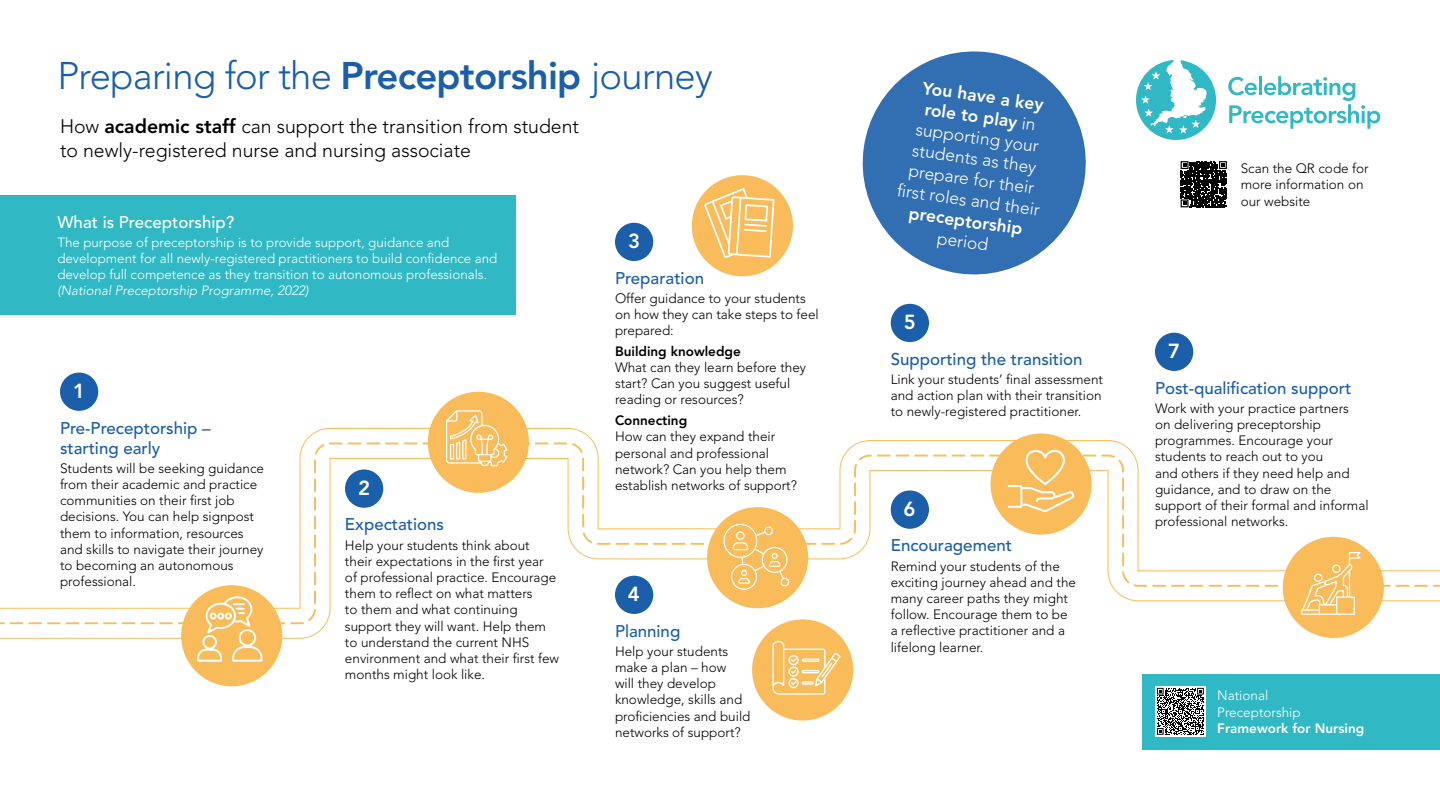
<style>
.page{position:relative;width:1440px;height:810px;background:#fff}
.page>*{position:absolute;margin:0;border:0;box-sizing:border-box;transform-origin:0 0}
.t1{font:300 38.25px "Avenir LT Std";letter-spacing:-.02em;color:#1b5eaa}
.t2{font:800 20.25px "Avenir LT Std";color:#fff}
.t3{font:300 19.5px/23.4px "Avenir LT Std";color:#000}
.t4{font:300 17.48px/21px "Avenir LT Std";color:#fff;text-align:center}
.t5{font:800 17.48px "Avenir LT Std";color:#fff}
.t6{font:500 16.88px/20.2px "Avenir LT Std";color:#1b5eaa}
.t7{font:500 16.88px "Avenir LT Std";color:#fff}
.t8{font:300 13.5px/16.2px "Avenir LT Std";color:#000}
.t9{font:800 13.5px "Avenir LT Std";color:#000}
.t10{font:300 13.5px/16.2px "Avenir LT Std";color:#fff}
.t11{font:800 13.5px "Avenir LT Std";color:#fff}
.t12{font:300 13.35px/16px "Avenir LT Std";color:#fff}
.t13{font:italic 300 13.35px "Avenir LT Std";color:#fff}
.s1{font-weight:800}
</style>
<div class="page">
<svg style="left:8px;top:442px;width:1432px;height:183px"></svg>
<div style="left:990px;top:433px;width:102px;height:102px;background:#fabc5b;border-radius:50%"></div>
<svg style="left:1008px;top:449px;width:66px;height:63px"></svg>
<div style="left:181px;top:585px;width:101px;height:101px;background:#fabc5b;border-radius:50%"></div>
<svg style="left:197px;top:596px;width:66px;height:66px"></svg>
<div style="left:428px;top:392px;width:101px;height:101px;background:#fabc5b;border-radius:50%"></div>
<svg style="left:446px;top:410px;width:61px;height:56px"></svg>
<div style="left:1283px;top:537px;width:101px;height:101px;background:#fabc5b;border-radius:50%"></div>
<svg style="left:1301px;top:552px;width:60px;height:63px"></svg>
<div style="left:752px;top:619px;width:101px;height:102px;background:#fabc5b;border-radius:50%"></div>
<svg style="left:772px;top:641px;width:69px;height:54px"></svg>
<div style="left:707px;top:507px;width:101px;height:101px;background:#fabc5b;border-radius:50%"></div>
<svg style="left:723px;top:523px;width:67px;height:67px"></svg>
<div style="left:692px;top:175px;width:101px;height:101px;background:#fabc5b;border-radius:50%"></div>
<svg style="left:704px;top:188px;width:71px;height:70px"></svg>
<svg style="left:1228px;top:76px;width:152px;height:53px"></svg>
<svg style="left:1136px;top:60px;width:80px;height:80px"></svg>
<div style="left:1143px;top:675px;width:297px;height:75px;background:#31b8c5"></div>
<div style="left:615px;top:576px;width:38px;height:38px;background:#1b5eaa;border-radius:50%"></div>
<div style="left:891px;top:490px;width:38px;height:39px;background:#1b5eaa;border-radius:50%"></div>
<div style="left:891px;top:304px;width:38px;height:38px;background:#1b5eaa;border-radius:50%"></div>
<div style="left:1155px;top:333px;width:38px;height:38px;background:#1b5eaa;border-radius:50%"></div>
<div style="left:0;top:195px;width:515px;height:120px;background:#31b8c5"></div>
<div style="left:60px;top:373px;width:38px;height:38px;background:#1b5eaa;border-radius:50%"></div>
<div style="left:345px;top:469px;width:38px;height:39px;background:#1b5eaa;border-radius:50%"></div>
<div style="left:615px;top:223px;width:38px;height:38px;background:#1b5eaa;border-radius:50%"></div>
<svg style="left:862px;top:51px;width:224px;height:224px;fill:#326eb2"></svg>
<div style="left:1155px;top:686px;width:51px;height:51px;background:#fff"></div>
<svg style="left:1157px;top:688px;width:47px;height:47px"></svg>
<svg style="left:1180px;top:161px;width:45px;height:47px"></svg>
<svg style="left:1181px;top:161px;width:46px;height:46px"></svg>
<h1 class="t1" style="left:57px;top:53px;width:657px">Preparing for the <span class="s1">Preceptorship</span> journey</h1>
<h3 class="t3" style="left:60px;top:115px;width:521px">How <span class="s1">academic staff</span> can support the transition from student to newly-registered nurse and nursing associate</h3>
<p class="t7" style="left:57px;top:212px;width:178px">What is Preceptorship?</p>
<p class="t12" style="left:57px;top:234px;width:442px">The purpose of preceptorship is to provide support, guidance and development for all newly-registered practitioners to build confidence and develop full competence as they transition to autonomous professionals.</p>
<p class="t13" style="left:57px;top:282px;width:253px">(National Preceptorship Programme, 2022)</p>
<h2 class="t2" style="left:73px;top:379px;width:13px">1</h2>
<p class="t6" style="left:60px;top:418px;width:152px">Pre-Preceptorship – starting early</p>
<p class="t8" style="left:60px;top:460px;width:206px">Students will be seeking guidance from their academic and practice communities on their first job decisions. You can help signpost them to information, resources and skills to navigate their journey to becoming an autonomous professional.</p>
<h2 class="t2" style="left:358px;top:476px;width:13px">2</h2>
<p class="t6" style="left:345px;top:515px;width:101px">Expectations</p>
<p class="t8" style="left:345px;top:537px;width:216px">Help your students think about their expectations in the first year of professional practice. Encourage them to reflect on what matters<br>to them and what continuing support they will want. Help them to understand the current NHS environment and what their first few months might look like.</p>
<h2 class="t2" style="left:628px;top:229px;width:13px">3</h2>
<p class="t6" style="left:615px;top:268px;width:91px">Preparation</p>
<p class="t8" style="left:615px;top:290px;width:205px">Offer guidance to your students on how they can take steps to feel prepared:</p>
<p class="t9" style="left:615px;top:343px;width:127px">Building knowledge</p>
<p class="t8" style="left:615px;top:359px;width:193px">What can they learn before they start? Can you suggest useful reading or resources?</p>
<p class="t9" style="left:615px;top:412px;width:74px">Connecting</p>
<p class="t8" style="left:615px;top:429px;width:184px">How can they expand their personal and professional network? Can you help them establish networks of support?</p>
<h2 class="t2" style="left:628px;top:582px;width:13px">4</h2>
<p class="t6" style="left:615px;top:621px;width:67px">Planning</p>
<p class="t8" style="left:615px;top:643px;width:137px">Help your students make a plan – how<br>will they develop knowledge, skills and proficiencies and build networks of support?</p>
<p class="t4" style="left:913px;top:76px;width:145px;rotate:8deg"><span class="s1">You have a key role to play</span> in supporting your students as they prepare for their<br>fi rst roles and their</p>
<p class="t5" style="left:910px;top:202px;width:116px;rotate:8deg">preceptorship</p>
<p class="t4" style="left:939px;top:228px;width:53px;rotate:8deg">period</p>
<h2 class="t2" style="left:904px;top:310px;width:13px">5</h2>
<p class="t6" style="left:891px;top:349px;width:193px">Supporting the transition</p>
<p class="t8" style="left:891px;top:371px;width:214px;text-align:justify">Link your students’ final assessment and action plan with their transition to newly-registered practitioner.</p>
<h2 class="t2" style="left:904px;top:497px;width:13px">6</h2>
<p class="t6" style="left:891px;top:536px;width:123px">Encouragement</p>
<p class="t8" style="left:891px;top:558px;width:187px">Remind your students of the exciting journey ahead and the many career paths they might follow. Encourage them to be a reflective practitioner and a lifelong learner.</p>
<h2 class="t2" style="left:1168px;top:339px;width:13px">7</h2>
<p class="t8" style="left:1241px;top:160px;width:130px">Scan the QR code for more information on our website</p>
<p class="t6" style="left:1155px;top:378px;width:198px">Post-qualification support</p>
<p class="t8" style="left:1155px;top:400px;width:215px">Work with your practice partners<br>on delivering preceptorship programmes. Encourage your students to reach out to you<br>and others if they need help and guidance, and to draw on the support of their formal and informal professional networks.</p>
<p class="t10" style="left:1217px;top:688px;width:85px">National<br>Preceptorship</p>
<p class="t11" style="left:1217px;top:720px;width:148px">Framework for Nursing</p>
</div>
